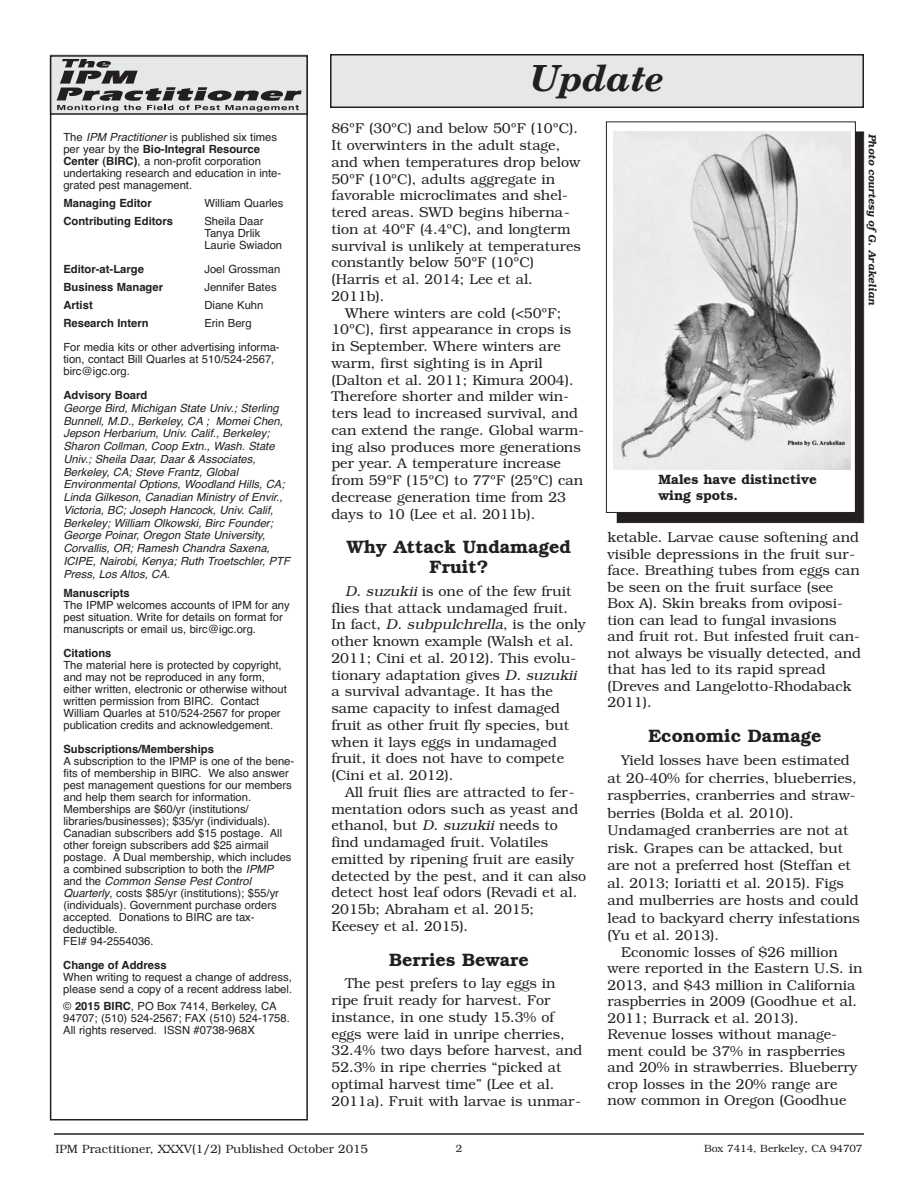
<style>
.page{position:relative;width:918px;height:1188px;background:#fff}
.page>*{position:absolute;margin:0;border:0;box-sizing:border-box;transform-origin:0 0}
.t1{font:italic 700 36px "New Century Schlbk";color:#231f20}
.t2{font:600 18px/19.8px "Bookman";color:#231f20;text-align:center}
.t3{font:300 14.25px/16.8px "Bookman";color:#231f20}
.t4{font:600 13.5px/16.2px "Bookman";color:#231f20}
.t5{font:300 12px "Bookman";color:#231f20}
.t6{font:11.25px/12px "Helvetica";color:#231f20}
.t7{font:italic 11.25px/12.8px "Helvetica";color:#231f20}
.t8{font:700 11.25px "Helvetica";color:#231f20}
.t9{font:italic 600 10.5px "Bookman";color:#231f20}
.t10{font:300 10.5px "Bookman";color:#231f20}
.s1{font-style:italic}
.s2{font-weight:700}
</style>
<div class="page">
<hr style="left:54px;top:1133px;width:810px;height:2px;background:#231f20">
<div style="left:331px;top:55px;width:532px;height:52px;background:#e6e7e9"></div>
<div style="left:330px;top:54px;width:534px;height:54px;border:2px solid #231f20"></div>
<div style="left:50px;top:55px;width:258px;height:1065px;border:2px solid #231f20"></div>
<div style="left:51px;top:56px;width:256px;height:58px;background:#e6e7e9"></div>
<div style="left:50px;top:55px;width:258px;height:60px;border:2px solid #231f20"></div>
<svg style="left:56px;top:59px;width:246px;height:53px"></svg>
<div style="left:618px;top:132px;width:245px;height:390px;background:#231f20"></div>
<div style="left:606px;top:122px;width:249px;height:390px;background:#fff"></div>
<img style="left:613px;top:132px;width:238px;height:337px">
<div style="left:606px;top:122px;width:250px;height:391px;border:1px solid #231f20"></div>
<p class="t6" style="left:63px;top:131px;width:219px">The <span class="s1">IPM Practitioner</span> is published six times per year by the <span class="s2">Bio-Integral Resource Center (BIRC)</span>, a non-profit corporation undertaking research and education in inte&shy;grated pest management.</p>
<p class="t8" style="left:63px;top:197px;width:90px">Managing Editor</p>
<p class="t6" style="left:204px;top:197px;width:81px">William Quarles</p>
<p class="t8" style="left:63px;top:215px;width:111px">Contributing Editors</p>
<p class="t6" style="left:204px;top:215px;width:79px">Sheila Daar<br>Tanya Drlik<br>Laurie Swiadon</p>
<p class="t8" style="left:63px;top:263px;width:82px">Editor-at-Large</p>
<p class="t6" style="left:204px;top:263px;width:77px">Joel Grossman</p>
<p class="t8" style="left:63px;top:281px;width:101px">Business Manager</p>
<p class="t6" style="left:204px;top:281px;width:74px">Jennifer Bates</p>
<p class="t8" style="left:63px;top:299px;width:31px">Artist</p>
<p class="t6" style="left:204px;top:299px;width:61px">Diane Kuhn</p>
<p class="t8" style="left:63px;top:317px;width:87px">Research Intern</p>
<p class="t6" style="left:63px;top:311px;width:218px;line-height:24px;text-indent:141px">Erin Berg<br>For media kits or other advertising informa-</p>
<p class="t6" style="left:63px;top:353px;width:213px">tion, contact Bill Quarles at 510/524-2567, birc@igc.org.</p>
<p class="t8" style="left:63px;top:389px;width:86px">Advisory Board</p>
<p class="t7" style="left:63px;top:402px;width:228px">George Bird, Michigan State Univ.; Sterling Bunnell, M.D., Berkeley, CA ; Momei Chen, Jepson Herbarium, Univ. Calif., Berkeley; Sharon Collman, Coop Extn., Wash. State Univ.; Sheila Daar, Daar &amp; Associates, Berkeley, CA; Steve Frantz, Global Environmental Options, Woodland Hills, CA; Linda Gilkeson, Canadian Ministry of Envir., Victoria, BC; Joseph Hancock, Univ. Calif, Berkeley; William Olkowski, Birc Founder; George Poinar, Oregon State University, Corvallis, OR; Ramesh Chandra Saxena, ICIPE, Nairobi, Kenya; Ruth Troetschler, PTF Press, Los Altos, CA.</p>
<p class="t8" style="left:63px;top:587px;width:68px">Manuscripts</p>
<p class="t6" style="left:63px;top:599px;width:228px">The IPMP welcomes accounts of IPM for any pest situation. Write for details on format for manuscripts or email us, birc@igc.org.</p>
<p class="t8" style="left:63px;top:647px;width:50px">Citations</p>
<p class="t6" style="left:63px;top:659px;width:225px">The material here is protected by copyright, and may not be reproduced in any form, either written, electronic or otherwise without written permission from BIRC. Contact William Quarles at 510/524-2567 for proper publication credits and acknowledgement.</p>
<p class="t8" style="left:63px;top:743px;width:152px">Subscriptions/Memberships</p>
<p class="t6" style="left:63px;top:755px;width:232px">A subscription to the IPMP is one of the bene&shy;fits of membership in BIRC. We also answer pest management questions for our members and help them search for information.<br>Memberships are $60/yr (institutions/ libraries/businesses); $35/yr (individuals).<br>Canadian subscribers add $15 postage. All other foreign subscribers add $25 airmail postage. A Dual membership, which includes a combined subscription to both the <span class="s1">IPMP </span>and the <span class="s1">Common Sense Pest Control Quarterly</span>, costs $85/yr (institutions); $55/yr (individuals). Government purchase orders accepted. Donations to BIRC are tax&shy;deductible.<br>FEI# 94-2554036.</p>
<p class="t8" style="left:63px;top:959px;width:105px">Change of Address</p>
<p class="t6" style="left:63px;top:971px;width:230px">When writing to request a change of address, please send a copy of a recent address label.</p>
<p class="t6" style="left:63px;top:1000px;width:228px">© <span class="s2">2015 BIRC</span>, PO Box 7414, Berkeley, CA<br>94707; (510) 524-2567; FAX (510) 524-1758.<br>All rights reserved. ISSN #0738-968X</p>
<h1 class="t1" style="left:530px;top:65px;width:136px">Update</h1>
<p class="t3" style="left:332px;top:120px;width:251px">86ºF (30ºC) and below 50ºF (10ºC).<br>It overwinters in the adult stage, and when temperatures drop below<br>50ºF (10ºC), adults aggregate in favorable microclimates and shel&shy;tered areas. SWD begins hiberna&shy;tion at 40ºF (4.4ºC), and longterm survival is unlikely at temperatures constantly below 50ºF (10ºC) (Harris et al. 2014; Lee et al.<br>2011b).</p>
<p class="t3" style="left:332px;top:304px;width:254px;text-indent:13px">Where winters are cold (&lt;50ºF; 10ºC), first appearance in crops is in September. Where winters are warm, first sighting is in April (Dalton et al. 2011; Kimura 2004).<br>Therefore shorter and milder win&shy;ters lead to increased survival, and can extend the range. Global warm&shy;ing also produces more generations per year. A temperature increase from 59ºF (15ºC) to 77ºF (25ºC) can decrease generation time from 23 days to 10 (Lee et al. 2011b).</p>
<p class="t2" style="left:347px;top:537px;width:226px">Why Attack Undamaged<br>Fruit?</p>
<p class="t3" style="left:332px;top:583px;width:256px;text-indent:14px"><span class="s1">D. suzukii</span> is one of the few fruit flies that attack undamaged fruit.<br>In fact, <span class="s1">D. subpulchrella</span>, is the only other known example (Walsh et al.<br>2011; Cini et al. 2012). This evolu&shy;tionary adaptation gives <span class="s1">D. suzukii </span>a survival advantage. It has the same capacity to infest damaged fruit as other fruit fly species, but when it lays eggs in undamaged fruit, it does not have to compete (Cini et al. 2012).</p>
<p class="t3" style="left:332px;top:784px;width:256px;text-indent:13px">All fruit flies are attracted to fer&shy;mentation odors such as yeast and ethanol, but <span class="s1">D. suzukii</span> needs to find undamaged fruit. Volatiles emitted by ripening fruit are easily detected by the pest, and it can also detect host leaf odors (Revadi et al.<br>2015b; Abraham et al. 2015;<br>Keesey et al. 2015).</p>
<p class="t2" style="left:389px;top:950px;width:141px">Berries Beware</p>
<p class="t3" style="left:332px;top:975px;width:252px;text-indent:13px">The pest prefers to lay eggs in ripe fruit ready for harvest. For instance, in one study 15.3% of eggs were laid in unripe cherries,<br>32.4% two days before harvest, and<br>52.3% in ripe cherries “picked at optimal harvest time” (Lee et al.<br>2011a). Fruit with larvae is unmar-</p>
<p class="t9" style="left:879px;top:134px;width:173px;rotate:90deg">Photo courtesy of G. Arakelian</p>
<p class="t4" style="left:658px;top:471px;width:160px">Males have distinctive wing spots.</p>
<p class="t3" style="left:608px;top:529px;width:255px">ketable. Larvae cause softening and visible depressions in the fruit sur&shy;face. Breathing tubes from eggs can be seen on the fruit surface (see<br>Box A). Skin breaks from oviposi&shy;tion can lead to fungal invasions and fruit rot. But infested fruit can&shy;not always be visually detected, and that has led to its rapid spread (Dreves and Langelotto-Rhodaback<br>2011).</p>
<p class="t2" style="left:648px;top:726px;width:175px">Economic Damage</p>
<p class="t3" style="left:621px;top:752px;width:230px">Yield losses have been estimated</p>
<p class="t3" style="left:608px;top:770px;width:251px">at 20-40% for cherries, blueberries,</p>
<p class="t3" style="left:608px;top:787px;width:250px">raspberries, cranberries and straw-</p>
<p class="t3" style="left:608px;top:805px;width:188px">berries (Bolda et al. 2010).</p>
<p class="t3" style="left:608px;top:822px;width:242px">Undamaged cranberries are not at</p>
<p class="t3" style="left:608px;top:839px;width:237px">risk. Grapes can be attacked, but</p>
<p class="t3" style="left:608px;top:857px;width:245px">are not a preferred host (Steffan et</p>
<p class="t3" style="left:608px;top:874px;width:238px">al. 2013; Ioriatti et al. 2015). Figs</p>
<p class="t3" style="left:608px;top:892px;width:253px">and mulberries are hosts and could</p>
<p class="t3" style="left:608px;top:909px;width:254px">lead to backyard cherry infestations</p>
<p class="t3" style="left:608px;top:927px;width:113px">(Yu et al. 2013).</p>
<p class="t3" style="left:621px;top:943px;width:218px">Economic losses of $26 million</p>
<p class="t3" style="left:608px;top:960px;width:256px">were reported in the Eastern U.S. in</p>
<p class="t3" style="left:608px;top:976px;width:249px">2013, and $43 million in California</p>
<p class="t3" style="left:608px;top:993px;width:251px">raspberries in 2009 (Goodhue et al.</p>
<p class="t3" style="left:608px;top:1009px;width:193px">2011; Burrack et al. 2013).</p>
<p class="t3" style="left:608px;top:1026px;width:231px">Revenue losses without manage-</p>
<p class="t3" style="left:608px;top:1042px;width:239px">ment could be 37% in raspberries</p>
<p class="t3" style="left:608px;top:1059px;width:251px">and 20% in strawberries. Blueberry</p>
<p class="t3" style="left:608px;top:1075px;width:231px">crop losses in the 20% range are</p>
<p class="t3" style="left:608px;top:1092px;width:240px">now common in Oregon (Goodhue</p>
<p class="t5" style="left:56px;top:1141px;width:314px">IPM Practitioner, XXXV(1/2) Published October 2015</p>
<p class="t10" style="left:456px;top:1142px;width:8px">2</p>
<p class="t10" style="left:704px;top:1142px;width:160px">Box 7414, Berkeley, CA 94707</p>
</div>
